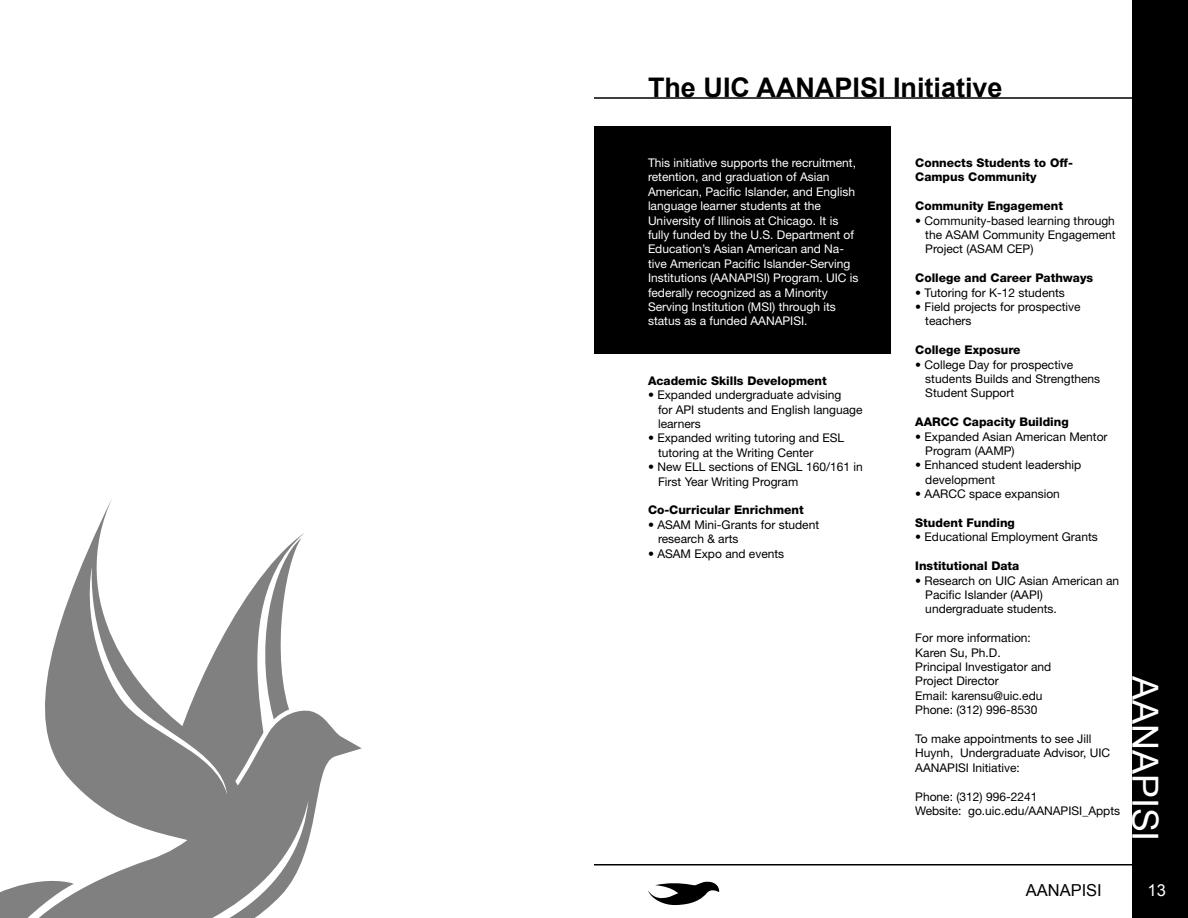
<style>
.page{position:relative;width:1188px;height:918px;background:#fff}
.page>*{position:absolute;margin:0;border:0;box-sizing:border-box;transform-origin:0 0}
.t1{font:36px "Arial";letter-spacing:-.005em;color:#fff}
.t2{font:700 27px "Arial";color:#000}
.t3{font:16.5px "Arial";color:#000}
.t4{font:16.5px "Arial";color:#fff}
.t5{font:12px/14.4px "Helvetica Neue LT Std";color:#000}
.t6{font:12px/14.4px "Helvetica Neue LT Std";color:#fff}
.t7{font:800 12px/14.4px "Helvetica Neue LT Std";color:#000}
</style>
<div class="page">
<svg style="left:308px;top:710px;width:54px;height:132px"></svg>
<svg style="left:0;top:533px;width:308px;height:385px"></svg>
<hr style="left:594px;top:97px;width:555px;height:2px;background:#000">
<hr style="left:594px;top:864px;width:594px;height:2px;background:#000">
<div style="left:1132px;top:0;width:56px;height:918px;background:#000"></div>
<div style="left:594px;top:126px;width:297px;height:228px;background:#000"></div>
<svg style="left:648px;top:881px;width:72px;height:24px"></svg>
<h2 class="t2" style="left:648px;top:69px;width:356px">The UIC AANAPISI Initiative</h2>
<p class="t6" style="left:648px;top:155px;width:212px">This initiative supports the recruitment, retention, and graduation of Asian American, Pacific Islander, and English language learner students at the University of Illinois at Chicago. It is fully funded by the U.S. Department of Education’s Asian American and Na&shy;tive American Pacific Islander-Serving Institutions (AANAPISI) Program. UIC is federally recognized as a Minority Serving Institution (MSI) through its status as a funded AANAPISI.</p>
<p class="t7" style="left:915px;top:156px;width:159px">Connects Students to Off-<br>Campus Community</p>
<p class="t7" style="left:915px;top:199px;width:149px">Community Engagement</p>
<p class="t5" style="left:925px;top:213px;width:192px;text-align:justify;text-indent:-10px">• Community-based learning through the ASAM Community Engagement Project (ASAM CEP)</p>
<p class="t7" style="left:915px;top:271px;width:179px">College and Career Pathways</p>
<p class="t5" style="left:915px;top:285px;width:151px">• Tutoring for K-12 students</p>
<p class="t5" style="left:925px;top:299px;width:157px;text-indent:-10px">• Field projects for prospective teachers</p>
<p class="t7" style="left:915px;top:343px;width:107px">College Exposure</p>
<p class="t5" style="left:925px;top:357px;width:176px;text-indent:-10px">• College Day for prospective students Builds and Strengthens<br>Student Support</p>
<p class="t7" style="left:915px;top:415px;width:155px">AARCC Capacity Building</p>
<p class="t5" style="left:925px;top:429px;width:184px;text-indent:-10px">• Expanded Asian American Mentor<br>Program (AAMP)</p>
<p class="t5" style="left:925px;top:458px;width:157px;text-indent:-10px">• Enhanced student leadership development</p>
<p class="t5" style="left:915px;top:487px;width:146px">• AARCC space expansion</p>
<p class="t7" style="left:915px;top:516px;width:101px">Student Funding</p>
<p class="t5" style="left:915px;top:530px;width:184px">• Educational Employment Grants</p>
<p class="t7" style="left:915px;top:559px;width:106px">Institutional Data</p>
<p class="t5" style="left:925px;top:573px;width:195px;text-indent:-10px">• Research on UIC Asian American an<br>Pacific Islander (AAPI) undergraduate students.</p>
<p class="t5" style="left:915px;top:631px;width:138px">For more information:<br>Karen Su, Ph.D.<br>Principal Investigator and<br>Project Director<br>Email: karensu@uic.edu<br>Phone: (312) 996-8530</p>
<p class="t5" style="left:915px;top:731px;width:196px">To make appointments to see Jill<br>Huynh, Undergraduate Advisor, UIC<br>AANAPISI Initiative:</p>
<p class="t5" style="left:915px;top:789px;width:206px">Phone: (312) 996-2241<br>Website: go.uic.edu/AANAPISI_Appts</p>
<p class="t7" style="left:648px;top:373px;width:180px">Academic Skills Development</p>
<p class="t5" style="left:658px;top:388px;width:206px;text-indent:-10px">• Expanded undergraduate advising<br>for API students and English language learners</p>
<p class="t5" style="left:658px;top:431px;width:188px;text-indent:-10px">• Expanded writing tutoring and ESL tutoring at the Writing Center</p>
<p class="t5" style="left:658px;top:460px;width:206px;text-indent:-10px">• New ELL sections of ENGL 160/161 in<br>First Year Writing Program</p>
<p class="t7" style="left:648px;top:503px;width:157px">Co-Curricular Enrichment</p>
<p class="t5" style="left:658px;top:517px;width:163px;text-indent:-10px">• ASAM Mini-Grants for student research &amp; arts</p>
<p class="t5" style="left:648px;top:546px;width:138px">• ASAM Expo and events</p>
<h1 class="t1" style="left:1169px;top:676px;width:167px;rotate:90deg">AANAPISI</h1>
<h3 class="t3" style="left:1026px;top:880px;width:78px">AANAPISI</h3>
<h3 class="t4" style="left:1148px;top:880px;width:20px">13</h3>
</div>
